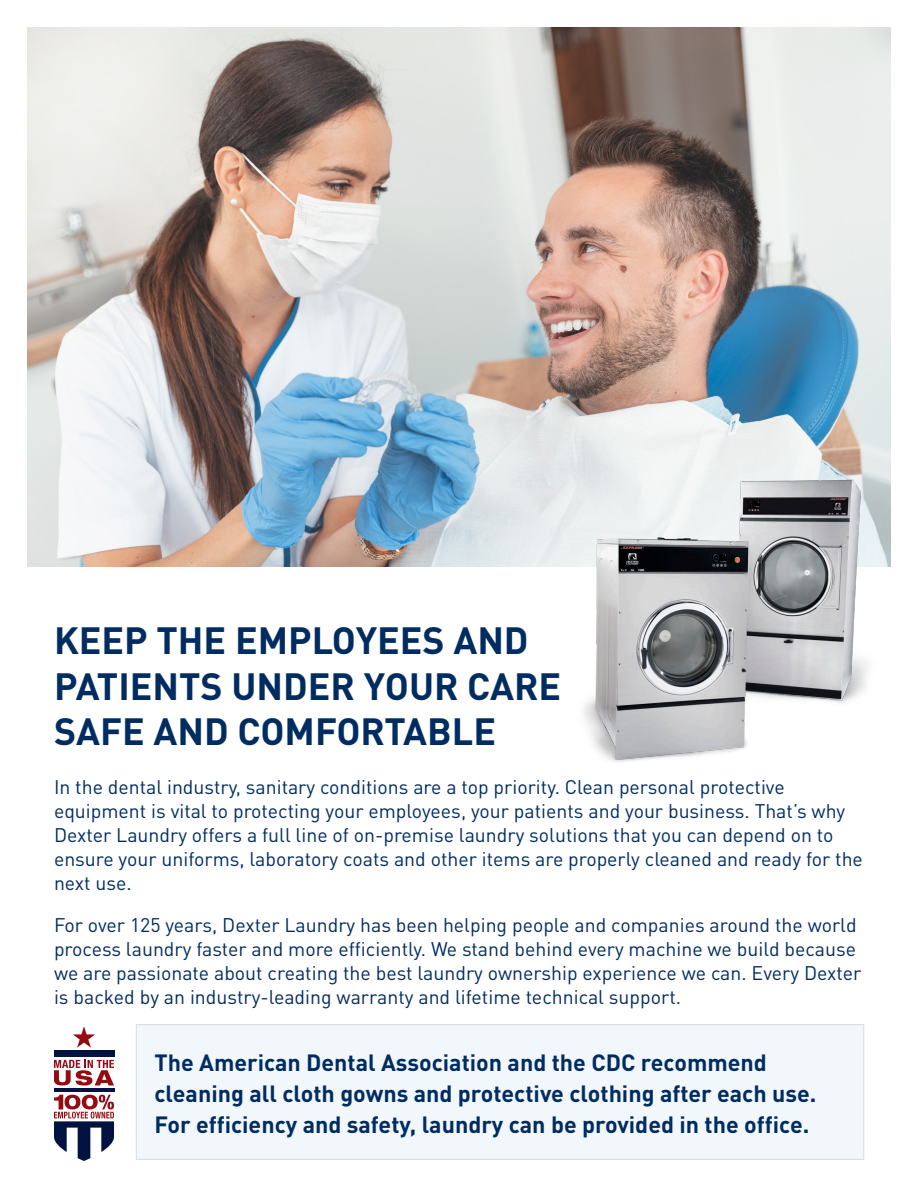
<style>
.page{position:relative;width:918px;height:1188px;background:#fff}
.page>*{position:absolute;margin:0;border:0;box-sizing:border-box;transform-origin:0 0}
.t1{font:700 37.5px "DIN Pro";color:#002c62}
.t2{font:700 23.25px/30.9px "DIN Pro";color:#002c62}
.t3{font:19.5px/24px "DIN Pro";color:#002c62}
</style>
<div class="page">
<img style="left:27px;top:27px;width:864px;height:540px">
<img style="left:570px;top:464px;width:312px;height:298px">
<div style="left:136px;top:1024px;width:728px;height:136px;background:#f1f7fa;border:1px solid #d4dade"></div>
<svg style="left:54px;top:1060px;width:60px;height:26px"></svg>
<hr style="left:54px;top:1089px;width:60px;height:3px;background:#001340">
<div style="left:54px;top:1051px;width:60px;height:6px;background:#001340"></div>
<svg style="left:73px;top:1026px;width:22px;height:22px"></svg>
<svg style="left:54px;top:1095px;width:60px;height:66px"></svg>
<p class="t1" style="left:54px;top:609px;width:476px">KEEP THE EMPLOYEES AND</p>
<p class="t1" style="left:54px;top:655px;width:509px">PATIENTS UNDER YOUR CARE</p>
<p class="t1" style="left:54px;top:701px;width:444px">SAFE AND COMFORTABLE</p>
<p class="t3" style="left:54px;top:774px;width:810px">In the dental industry, sanitary conditions are a top priority. Clean personal protective equipment is vital to protecting your employees, your patients and your business. That’s why Dexter Laundry offers a full line of on-premise laundry solutions that you can depend on to ensure your uniforms, laboratory coats and other items are properly cleaned and ready for the next use.</p>
<p class="t3" style="left:54px;top:912px;width:809px">For over 125 years, Dexter Laundry has been helping people and companies around the world process laundry faster and more efficiently. We stand behind every machine we build because we are passionate about creating the best laundry ownership experience we can. Every Dexter is backed by an industry-leading warranty and lifetime technical support.</p>
<p class="t2" style="left:154px;top:1044px;width:664px">The American Dental Association and the CDC recommend cleaning all cloth gowns and protective clothing after each use.<br>For efficiency and safety, laundry can be provided in the office.</p>
</div>
